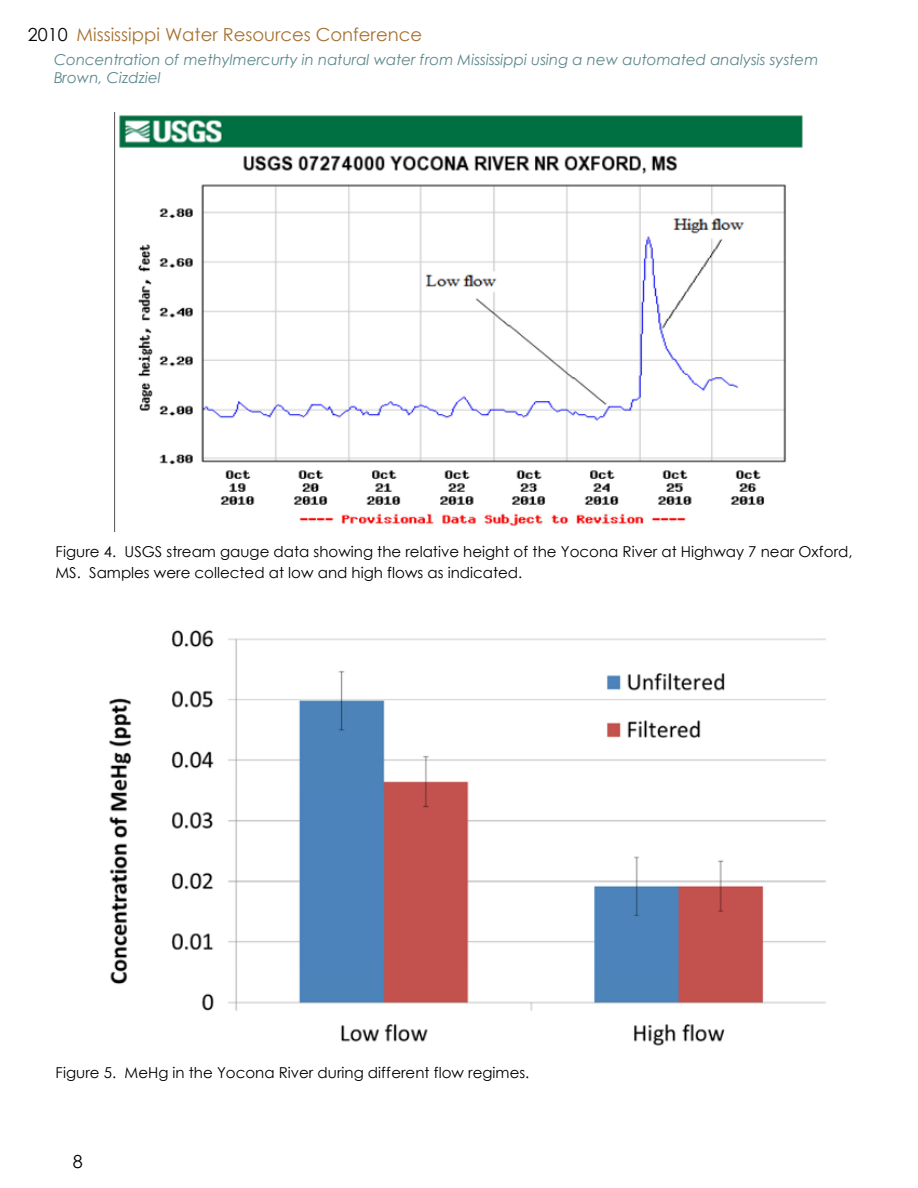
<style>
.page{position:relative;width:918px;height:1188px;background:#fff}
.page>*{position:absolute;margin:0;border:0;box-sizing:border-box;transform-origin:0 0}
.t1{font:18px "Century Gothic";color:#a67233}
.t2{font:18px "Century Gothic";color:#000}
.t3{font:15px/21px "Century Gothic";color:#000}
.t4{font:italic 15px/18px "Century Gothic";color:#5a878c}
.s1{color:#000}
</style>
<div class="page">
<img style="left:114px;top:112px;width:689px;height:419px">
<img style="left:109px;top:630px;width:717px;height:416px">
<p class="t1" style="left:28px;top:21px;width:396px"><span class="s1">2010</span> Mississippi Water Resources Conference</p>
<p class="t4" style="left:54px;top:51px;width:766px">Concentration of methylmercurty in natural water from Mississippi using a new automated analysis system<br>Brown, Cizdziel</p>
<p class="t3" style="left:56px;top:541px;width:799px">Figure 4. USGS stream gauge data showing the relative height of the Yocona River at Highway 7 near Oxford,<br>MS. Samples were collected at low and high flows as indicated.</p>
<p class="t3" style="left:56px;top:1062px;width:475px">Figure 5. MeHg in the Yocona River during different flow regimes.</p>
<p class="t2" style="left:73px;top:1149px;width:11px">8</p>
</div>
